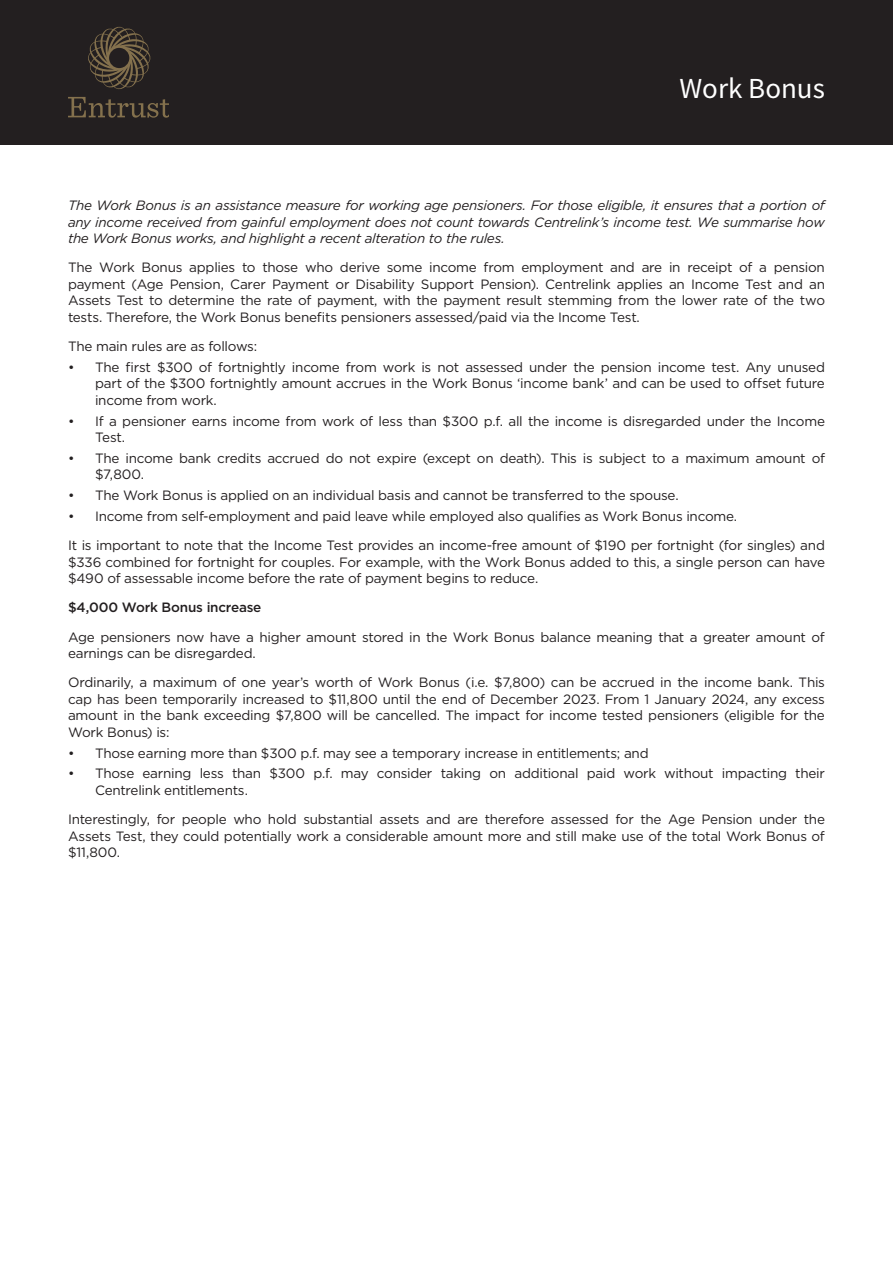
<style>
.page{position:relative;width:893px;height:1263px;background:#fff}
.page>*{position:absolute;margin:0;border:0;box-sizing:border-box;transform-origin:0 0}
.t1{font:29.1px "Source Sans Pro";color:#fff}
.t2{font:13.5px/16.5px "Gotham";letter-spacing:-.02em;color:#231f20}
.t3{font:italic 13.5px/16.5px "Gotham";letter-spacing:-.025em;color:#231f20;text-align:justify}
.t4{font:500 13.5px "Gotham";letter-spacing:-.015em;color:#231f20}
</style>
<div class="page">
<div style="left:0;top:0;width:893px;height:145px;background:#231f20"></div>
<svg style="left:68px;top:97px;width:101px;height:21px"></svg>
<svg style="left:88px;top:27px;width:63px;height:62px"></svg>
<h1 class="t1" style="left:578px;top:70px;width:248px">Federal Budget 2021</h1>
<h1 class="t1" style="left:679px;top:70px;width:147px">Work Bonus</h1>
<p class="t3" style="left:68px;top:197px;width:758px">The Work Bonus is an assistance measure for working age pensioners. For those eligible, it ensures that a portion of any income received from gainful employment does not count towards Centrelink’s income test. We summarise how the Work Bonus works, and highlight a recent alteration to the rules.</p>
<p class="t2" style="left:68px;top:259px;width:758px;text-align:justify">The Work Bonus applies to those who derive some income from employment and are in receipt of a pension payment (Age Pension, Carer Payment or Disability Support Pension). Centrelink applies an Income Test and an Assets Test to determine the rate of payment, with the payment result stemming from the lower rate of the two tests. Therefore, the Work Bonus benefits pensioners assessed/paid via the Income Test.</p>
<p class="t2" style="left:68px;top:338px;width:191px">The main rules are as follows:</p>
<p class="t2" style="left:95px;top:359px;width:731px;text-align:justify;text-indent:-27px">• The first $300 of fortnightly income from work is not assessed under the pension income test. Any unused part of the $300 fortnightly amount accrues in the Work Bonus ‘income bank’ and can be used to offset future income from work.</p>
<p class="t2" style="left:95px;top:412px;width:731px;text-indent:-27px">• If a pensioner earns income from work of less than $300 p.f. all the income is disregarded under the Income<br>Test.</p>
<p class="t2" style="left:95px;top:450px;width:731px;text-indent:-27px">• The income bank credits accrued do not expire (except on death). This is subject to a maximum amount of $7,800.</p>
<p class="t2" style="left:68px;top:487px;width:612px">• The Work Bonus is applied on an individual basis and cannot be transferred to the spouse.</p>
<p class="t2" style="left:68px;top:501px;width:758px;line-height:29.2px">• Income from self-employment and paid leave while employed also qualifies as Work Bonus income.<br>It is important to note that the Income Test provides an income-free amount of $190 per fortnight (for singles) and</p>
<p class="t2" style="left:68px;top:553px;width:758px">$336 combined for fortnight for couples. For example, with the Work Bonus added to this, a single person can have $490 of assessable income before the rate of payment begins to reduce.</p>
<p class="t4" style="left:68px;top:599px;width:195px">$4,000 Work Bonus increase</p>
<p class="t2" style="left:68px;top:628px;width:758px">Age pensioners now have a higher amount stored in the Work Bonus balance meaning that a greater amount of earnings can be disregarded.</p>
<p class="t2" style="left:68px;top:674px;width:758px;text-align:justify">Ordinarily, a maximum of one year’s worth of Work Bonus (i.e. $7,800) can be accrued in the income bank. This cap has been temporarily increased to $11,800 until the end of December 2023. From 1 January 2024, any excess amount in the bank exceeding $7,800 will be cancelled. The impact for income tested pensioners (eligible for the Work Bonus) is:</p>
<p class="t2" style="left:68px;top:744px;width:582px">• Those earning more than $300 p.f. may see a temporary increase in entitlements; and</p>
<p class="t2" style="left:95px;top:765px;width:731px;text-indent:-27px">• Those earning less than $300 p.f. may consider taking on additional paid work without impacting their<br>Centrelink entitlements.</p>
<p class="t2" style="left:68px;top:811px;width:758px;text-align:justify">Interestingly, for people who hold substantial assets and are therefore assessed for the Age Pension under the Assets Test, they could potentially work a considerable amount more and still make use of the total Work Bonus of $11,800.</p>
</div>
